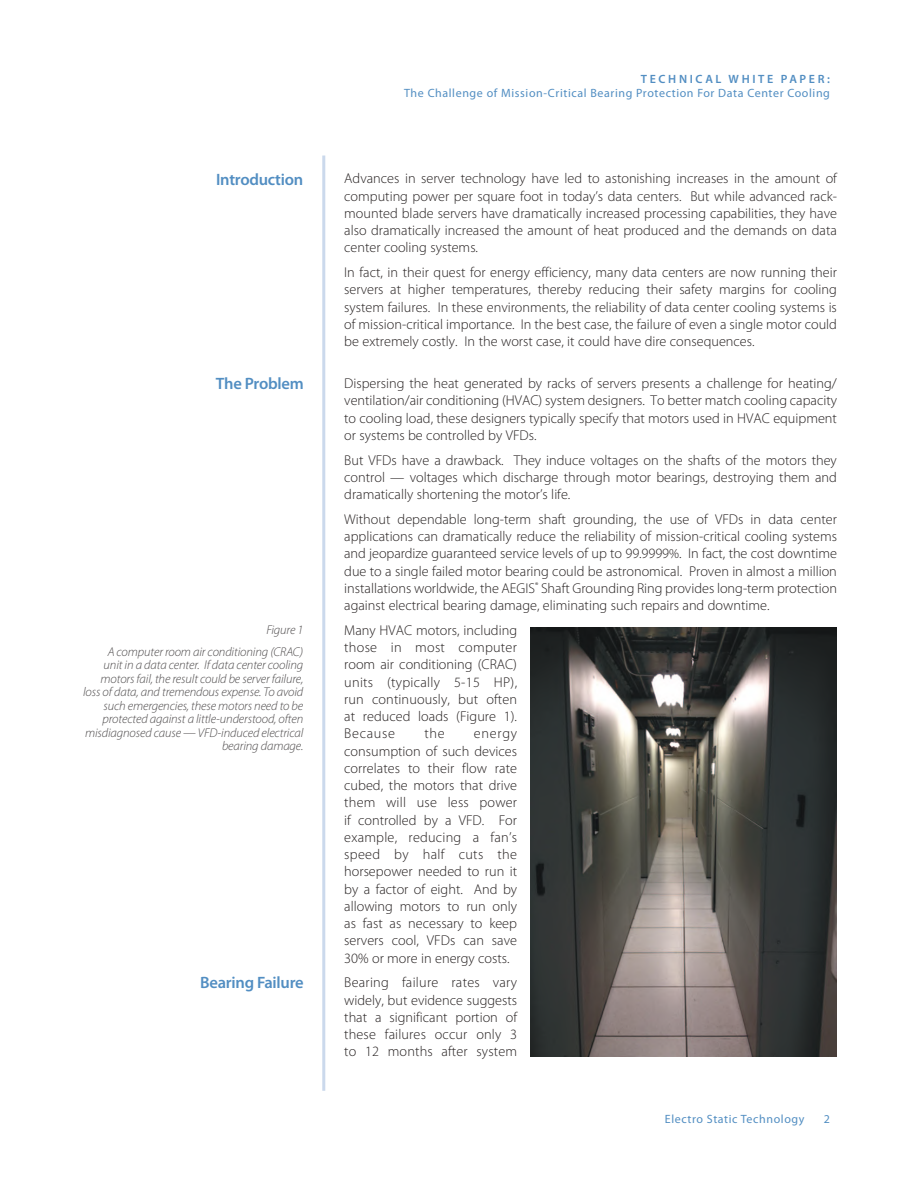
<style>
.page{position:relative;width:918px;height:1188px;background:#fff}
.page>*{position:absolute;margin:0;border:0;box-sizing:border-box;transform-origin:0 0}
.t1{font:600 16.5px "Myriad Pro";letter-spacing:-.015em;color:#528ec2}
.t2{font:300 14.25px/17.2px "Myriad Pro";color:#241f1f;text-align:justify}
.t3{font:italic 300 12.75px/13.5px "Myriad Pro";letter-spacing:-.01em;color:#4e4b4c;text-align:right}
.t4{font:12px "Myriad Pro";letter-spacing:.05em;color:#528ec2}
.t5{font:600 12px "Myriad Pro";letter-spacing:.22em;color:#528ec2}
.s1{font-size:13.5px}
</style>
<div class="page">
<hr style="left:322px;top:156px;width:3px;height:935px;background:#cbd9ec">
<img style="left:531px;top:627px;width:306px;height:430px">
<p class="t1" style="left:216px;top:169px;width:89px">Introduction</p>
<p class="t1" style="left:216px;top:373px;width:89px">The Problem</p>
<p class="t3" style="left:108px;top:618px;width:197px;line-height:22.2px">Figure 1<br>A computer room air conditioning (CRAC)</p>
<p class="t3" style="left:83px;top:658px;width:222px">unit in a data center. If data center cooling motors fail, the result could be server failure, loss of data, and tremendous expense. To avoid such emergencies, these motors need to be protected against a little-understood, often misdiagnosed cause — VFD-induced electrical bearing damage.</p>
<p class="t1" style="left:200px;top:972px;width:105px">Bearing Failure</p>
<p class="t5" style="left:641px;top:72px;width:191px">TECHNICAL WHITE PAPER:</p>
<p class="t4" style="left:404px;top:85px;width:427px">The Challenge of Mission-Critical Bearing Protection For Data Center Cooling</p>
<p class="t2" style="left:344px;top:170px;width:494px">Advances in server technology have led to astonishing increases in the amount of computing power per square foot in today’s data centers. But while advanced rack&shy;mounted blade servers have dramatically increased processing capabilities, they have also dramatically increased the amount of heat produced and the demands on data center cooling systems.</p>
<p class="t2" style="left:344px;top:264px;width:494px">In fact, in their quest for energy efficiency, many data centers are now running their servers at higher temperatures, thereby reducing their safety margins for cooling system failures. In these environments, the reliability of data center cooling systems is of mission-critical importance. In the best case, the failure of even a single motor could be extremely costly. In the worst case, it could have dire consequences.</p>
<p class="t2" style="left:344px;top:375px;width:494px">Dispersing the heat generated by racks of servers presents a challenge for heating/ ventilation/air conditioning (HVAC) system designers. To better match cooling capacity to cooling load, these designers typically specify that motors used in HVAC equipment or systems be controlled by VFDs.</p>
<p class="t2" style="left:344px;top:451px;width:494px">But VFDs have a drawback. They induce voltages on the shafts of the motors they control — voltages which discharge through motor bearings, destroying them and dramatically shortening the motor’s life.</p>
<p class="t2" style="left:344px;top:510px;width:494px">Without dependable long-term shaft grounding, the use of VFDs in data center applications can dramatically reduce the reliability of mission-critical cooling systems and jeopardize guaranteed service levels of up to 99.9999<span class="s1">%</span>. In fact, the cost downtime due to a single failed motor bearing could be astronomical. Proven in almost a million installations worldwide, the AEGIS<sup>®</sup> Shaft Grounding Ring provides long-term protection against electrical bearing damage, eliminating such repairs and downtime.</p>
<p class="t2" style="left:344px;top:621px;width:174px">Many HVAC motors, including those in most computer room air conditioning (CRAC) units (typically 5-15 HP), run continuously, but often at reduced loads (Figure 1).<br>Because</p>
<p class="t2" style="left:424px;top:725px;width:22px">the</p>
<p class="t2" style="left:344px;top:725px;width:174px;text-indent:130px">energy consumption of such devices correlates to their flow rate cubed, the motors that drive them will use less power if controlled by a VFD. For example, reducing a fan’s speed by half cuts the horsepower needed to run it by a factor of eight. And by allowing motors to run only as fast as necessary to keep servers cool, VFDs can save 30% or more in energy costs.</p>
<p class="t2" style="left:344px;top:974px;width:174px">Bearing failure rates vary widely, but evidence suggests that a significant portion of these failures occur only 3 to 12 months after system</p>
<p class="t4" style="left:665px;top:1112px;width:141px">Electro Static Technology</p>
<p class="t4" style="left:824px;top:1112px;width:8px">2</p>
</div>
